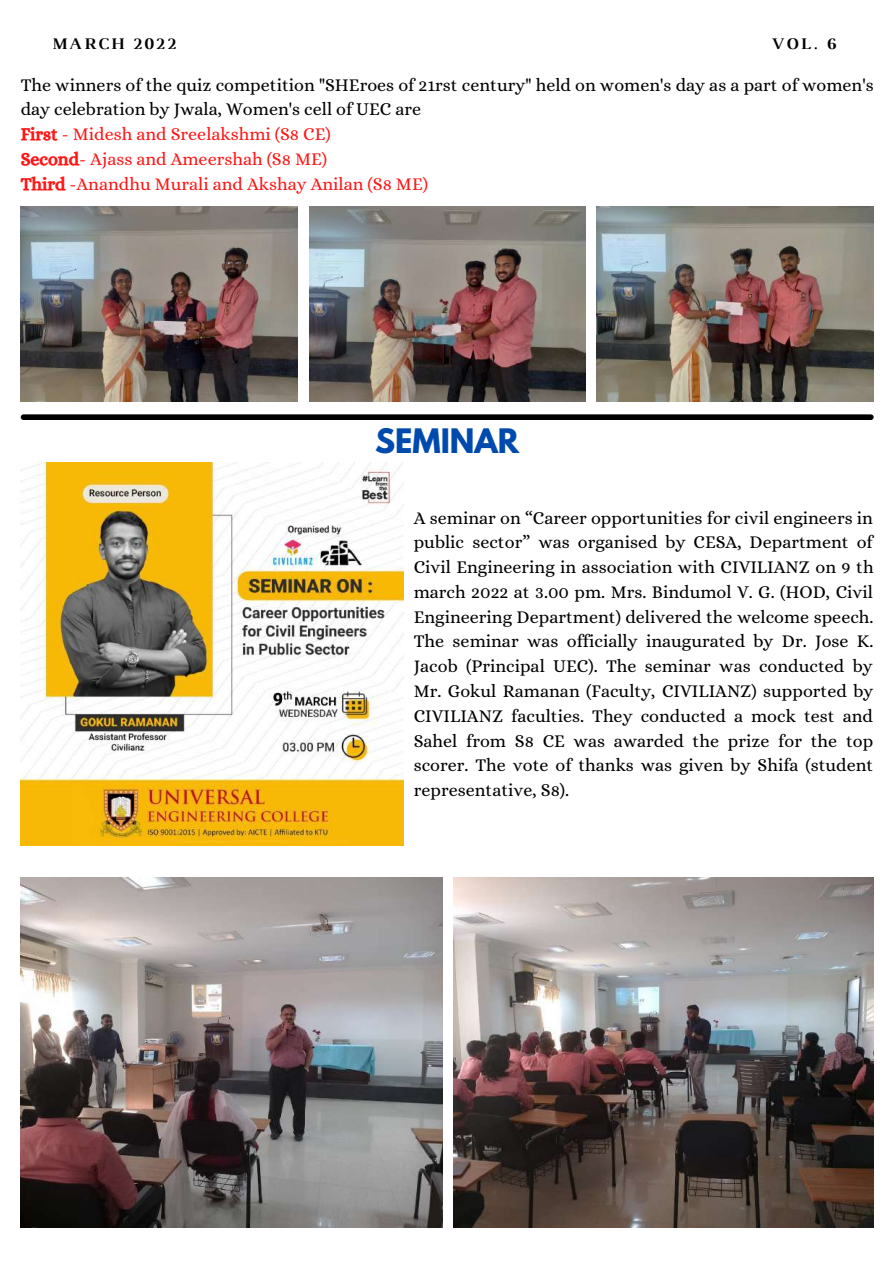
<style>
.page{position:relative;width:894px;height:1264px;background:#fff}
.page>*{position:absolute;margin:0;border:0;box-sizing:border-box;transform-origin:0 0}
.t1{font:700 29.85px "League Spartan";color:#004aad}
.t2{font:18px/24.8px "Alice";color:#000}
.t3{font:700 16.5px "Luthier";letter-spacing:.14em;color:#000}
.s1{font-family:"CA Generated";color:#ff1616}
.s2{color:#ff1616}
</style>
<div class="page">
<img style="left:21px;top:207px;width:277px;height:194px">
<img style="left:309px;top:207px;width:276px;height:194px">
<img style="left:596px;top:207px;width:277px;height:194px">
<div style="left:23px;top:414px;width:847px;height:6px;background:#000"></div>
<img style="left:21px;top:462px;width:382px;height:383px">
<img style="left:21px;top:877px;width:421px;height:350px">
<img style="left:453px;top:877px;width:420px;height:350px">
<p class="t3" style="left:52px;top:37px;width:125px">MARCH 2022</p>
<p class="t3" style="left:771px;top:37px;width:66px">VOL. 6</p>
<p class="t2" style="left:21px;top:72px;width:854px">The winners of the quiz competition "SHEroes of 21rst century" held on women's day as a part of women's day celebration by Jwala, Women's cell of UEC are<br><span class="s1">First</span> <span class="s2">- Midesh and Sreelakshmi (S8 CE)<br></span><span class="s1">Second</span><span class="s2">- Ajass and Ameershah (S8 ME)<br></span><span class="s1">Third</span> <span class="s2">-Anandhu Murali and Akshay Anilan (S8 ME)</span></p>
<h1 class="t1" style="left:375px;top:426px;width:146px">SEMINAR</h1>
<p class="t2" style="left:413px;top:505px;width:461px;text-align:justify">A seminar on “Career opportunities for civil engineers in public sector” was organised by CESA, Department of Civil Engineering in association with CIVILIANZ on 9 th march 2022 at 3.00 pm. Mrs. Bindumol V. G. (HOD, Civil Engineering Department) delivered the welcome speech.<br>The seminar was officially inaugurated by Dr. Jose K.<br>Jacob (Principal UEC). The seminar was conducted by Mr. Gokul Ramanan (Faculty, CIVILIANZ) supported by CIVILIANZ faculties. They conducted a mock test and Sahel from S8 CE was awarded the prize for the top scorer. The vote of thanks was given by Shifa (student representative, S8).</p>
</div>
